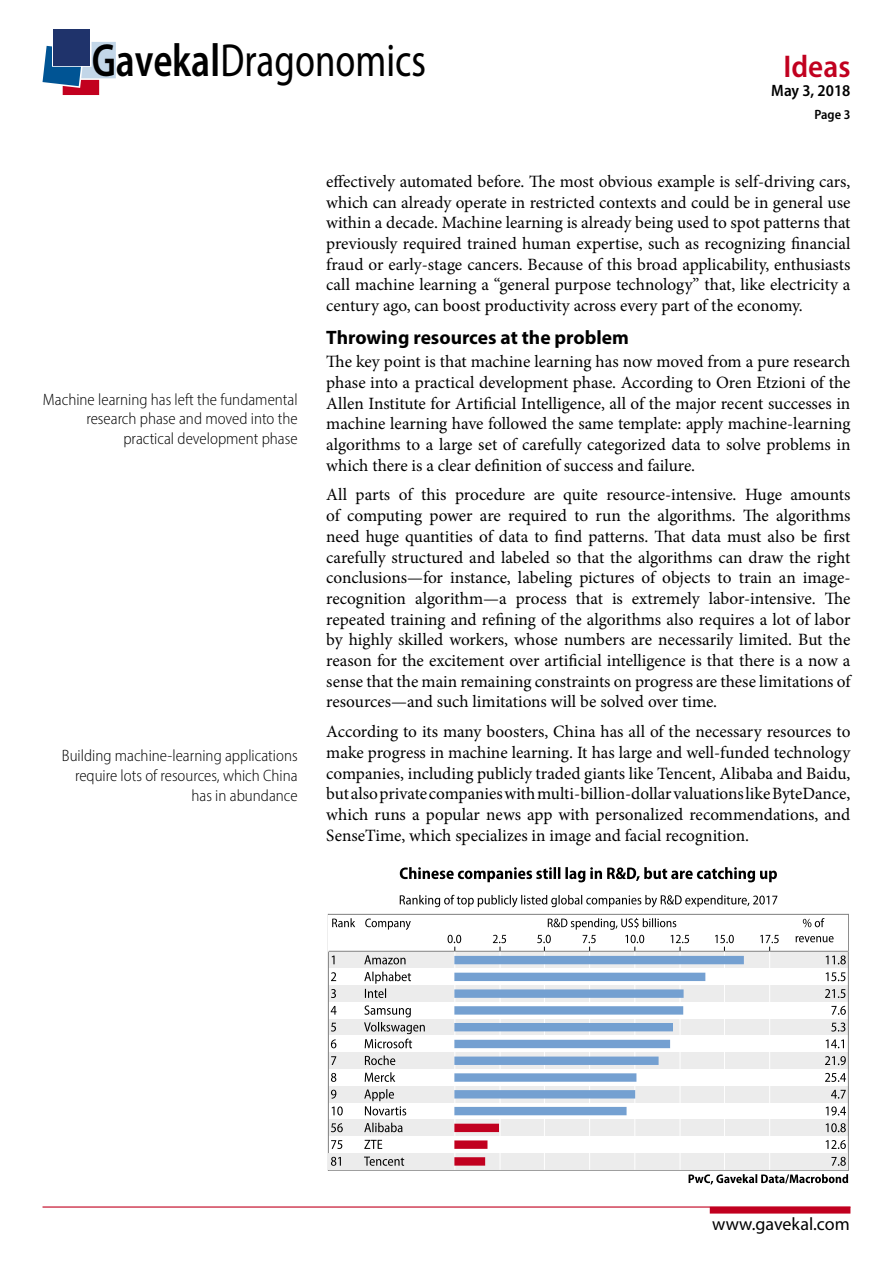
<style>
.page{position:relative;width:893px;height:1263px;background:#fff}
.page>*{position:absolute;margin:0;border:0;box-sizing:border-box;transform-origin:0 0}
.t1{font:semi-condensed 46.65px "Myriad Pro";color:#000;scale:.86 1}
.t2{font:600 semi-condensed 31.5px "Myriad Pro";color:#c1001f}
.t3{font:700 19.5px "Myriad Pro";color:#000}
.t4{font:18px "Myriad Pro";color:#000}
.t5{font:17.25px/20.7px "Minion Pro";color:#000;text-align:justify}
.t6{font:300 semi-condensed 16.5px/19.8px "Myriad Pro";color:#000;text-align:right}
.t7{font:600 semi-condensed 16.5px "Myriad Pro";color:#000}
.t8{font:600 semi-condensed 13.5px "Myriad Pro";color:#000}
.s1{font-weight:600}
</style>
<div class="page">
<hr style="left:43px;top:1206px;width:807px;height:1px;background:#c1001f">
<div style="left:710px;top:1207px;width:140px;height:6px;background:#c1001f"></div>
<div style="left:54px;top:29px;width:36px;height:36px;background:#1f336b"></div>
<svg style="left:43px;top:42px;width:73px;height:53px"></svg>
<svg style="left:400px;top:867px;width:377px;height:15px"></svg>
<svg style="left:400px;top:895px;width:377px;height:12px"></svg>
<div style="left:328px;top:952px;width:521px;height:16px;background:#ececec"></div>
<div style="left:328px;top:985px;width:521px;height:17px;background:#ececec"></div>
<div style="left:328px;top:1019px;width:521px;height:16px;background:#ececec"></div>
<div style="left:328px;top:1052px;width:521px;height:17px;background:#ececec"></div>
<div style="left:328px;top:1086px;width:521px;height:17px;background:#ececec"></div>
<div style="left:328px;top:1119px;width:521px;height:17px;background:#ececec"></div>
<hr style="left:328px;top:914px;width:1px;height:38px;background:#7f7f7f">
<hr style="left:848px;top:914px;width:1px;height:38px;background:#7f7f7f">
<hr style="left:328px;top:914px;width:521px;height:1px;background:#7f7f7f">
<hr style="left:329px;top:951px;width:519px;height:1px;background:#7f7f7f">
<hr style="left:328px;top:1170px;width:521px;height:1px;background:#7f7f7f">
<div style="left:329px;top:1153px;width:519px;height:17px;background:#ececec"></div>
<hr style="left:328px;top:952px;width:1px;height:201px;background:#7f7f7f">
<hr style="left:848px;top:952px;width:1px;height:201px;background:#7f7f7f">
<svg style="left:332px;top:955px;width:3px;height:9px"></svg>
<svg style="left:331px;top:972px;width:5px;height:9px"></svg>
<svg style="left:331px;top:989px;width:5px;height:9px"></svg>
<svg style="left:331px;top:1006px;width:6px;height:9px"></svg>
<svg style="left:331px;top:1023px;width:5px;height:8px"></svg>
<svg style="left:331px;top:1039px;width:5px;height:9px"></svg>
<svg style="left:331px;top:1056px;width:5px;height:9px"></svg>
<svg style="left:331px;top:1073px;width:5px;height:9px"></svg>
<svg style="left:331px;top:1090px;width:5px;height:9px"></svg>
<svg style="left:332px;top:1106px;width:11px;height:9px"></svg>
<svg style="left:331px;top:1123px;width:12px;height:9px"></svg>
<svg style="left:328px;top:1140px;width:14px;height:31px"></svg>
<svg style="left:332px;top:918px;width:23px;height:9px"></svg>
<svg style="left:364px;top:955px;width:42px;height:9px"></svg>
<svg style="left:364px;top:972px;width:47px;height:26px"></svg>
<svg style="left:364px;top:1005px;width:61px;height:43px"></svg>
<svg style="left:365px;top:1055px;width:30px;height:10px"></svg>
<svg style="left:365px;top:1072px;width:30px;height:10px"></svg>
<svg style="left:364px;top:1089px;width:42px;height:26px"></svg>
<svg style="left:364px;top:1123px;width:38px;height:9px"></svg>
<svg style="left:364px;top:1140px;width:18px;height:9px"></svg>
<svg style="left:364px;top:1156px;width:40px;height:10px"></svg>
<svg style="left:365px;top:918px;width:46px;height:12px"></svg>
<hr style="left:454px;top:952px;width:1px;height:218px;background:#fff">
<hr style="left:500px;top:952px;width:1px;height:218px;background:#fff">
<hr style="left:544px;top:952px;width:1px;height:218px;background:#fff">
<hr style="left:589px;top:952px;width:1px;height:218px;background:#fff">
<hr style="left:634px;top:952px;width:1px;height:218px;background:#fff">
<hr style="left:680px;top:952px;width:1px;height:218px;background:#fff">
<hr style="left:724px;top:952px;width:1px;height:218px;background:#fff">
<hr style="left:769px;top:952px;width:1px;height:218px;background:#fff">
<svg style="left:454px;top:1124px;width:45px;height:41px"></svg>
<svg style="left:454px;top:956px;width:290px;height:159px"></svg>
<svg style="left:448px;top:935px;width:13px;height:16px"></svg>
<svg style="left:493px;top:935px;width:13px;height:16px"></svg>
<svg style="left:537px;top:918px;width:152px;height:33px"></svg>
<svg style="left:715px;top:935px;width:19px;height:16px"></svg>
<svg style="left:760px;top:935px;width:19px;height:16px"></svg>
<svg style="left:826px;top:955px;width:20px;height:9px"></svg>
<svg style="left:826px;top:972px;width:19px;height:9px"></svg>
<svg style="left:825px;top:989px;width:20px;height:9px"></svg>
<svg style="left:831px;top:1006px;width:15px;height:9px"></svg>
<svg style="left:831px;top:1022px;width:14px;height:9px"></svg>
<svg style="left:826px;top:1039px;width:18px;height:9px"></svg>
<svg style="left:825px;top:1056px;width:21px;height:9px"></svg>
<svg style="left:825px;top:1073px;width:21px;height:9px"></svg>
<svg style="left:831px;top:1090px;width:15px;height:9px"></svg>
<svg style="left:826px;top:1106px;width:20px;height:9px"></svg>
<svg style="left:826px;top:1123px;width:20px;height:9px"></svg>
<svg style="left:689px;top:1140px;width:160px;height:44px"></svg>
<svg style="left:803px;top:918px;width:21px;height:9px"></svg>
<svg style="left:796px;top:936px;width:38px;height:6px"></svg>
<h1 class="t1" style="left:92px;top:32px;width:390px"><span class="s1">Gavekal</span>Dragonomics</h1>
<h2 class="t2" style="left:784px;top:47px;width:68px">Ideas</h2>
<p class="t7" style="left:771px;top:80px;width:81px">May 3, 2018</p>
<p class="t8" style="left:814px;top:105px;width:38px">Page 3</p>
<p class="t6" style="left:43px;top:389px;width:256px">Machine learning has left the fundamental research phase and moved into the practical development phase</p>
<p class="t6" style="left:62px;top:745px;width:237px">Building machine-learning applications require lots of resources, which China has in abundance</p>
<p class="t5" style="left:326px;top:171px;width:526px">effectively automated before. The most obvious example is self-driving cars, which can already operate in restricted contexts and could be in general use within a decade. Machine learning is already being used to spot patterns that previously required trained human expertise, such as recognizing financial fraud or early-stage cancers. Because of this broad applicability, enthusiasts call machine learning a “general purpose technology” that, like electricity a century ago, can boost productivity across every part of the economy.</p>
<p class="t3" style="left:326px;top:324px;width:304px">Throwing resources at the problem</p>
<p class="t5" style="left:326px;top:351px;width:526px">The key point is that machine learning has now moved from a pure research phase into a practical development phase. According to Oren Etzioni of the Allen Institute for Artificial Intelligence, all of the major recent successes in machine learning have followed the same template: apply machine-learning algorithms to a large set of carefully categorized data to solve problems in which there is a clear definition of success and failure.</p>
<p class="t5" style="left:326px;top:485px;width:526px">All parts of this procedure are quite resource-intensive. Huge amounts of computing power are required to run the algorithms. The algorithms need huge quantities of data to find patterns. That data must also be first carefully structured and labeled so that the algorithms can draw the right conclusions—for instance, labeling pictures of objects to train an image&shy;recognition algorithm—a process that is extremely labor-intensive. The repeated training and refining of the algorithms also requires a lot of labor by highly skilled workers, whose numbers are necessarily limited. But the reason for the excitement over artificial intelligence is that there is a now a sense that the main remaining constraints on progress are these limitations of resources—and such limitations will be solved over time.</p>
<p class="t5" style="left:326px;top:721px;width:526px">According to its many boosters, China has all of the necessary resources to make progress in machine learning. It has large and well-funded technology companies, including publicly traded giants like Tencent, Alibaba and Baidu, but also private companies with multi-billion-dollar valuations like ByteDance, which runs a popular news app with personalized recommendations, and SenseTime, which specializes in image and facial recognition.</p>
<p class="t4" style="left:712px;top:1212px;width:139px">www.gavekal.com</p>
</div>
